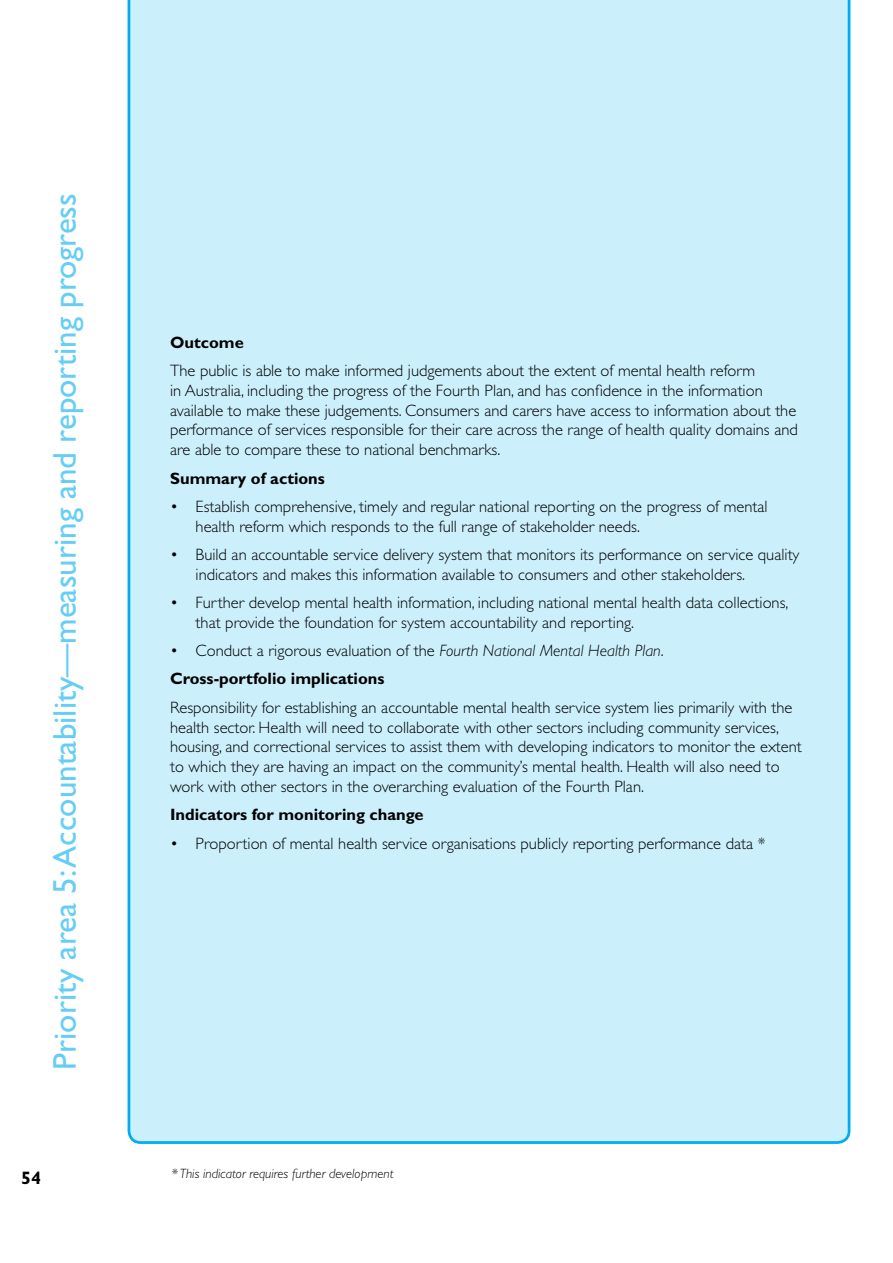
<style>
.page{position:relative;width:893px;height:1263px;background:#fff}
.page>*{position:absolute;margin:0;border:0;box-sizing:border-box;transform-origin:0 0}
.t1{font:33px "Gill Sans Std";color:#66cef6}
.t2{font:700 18px "Gill Sans Std";color:#000}
.t3{font:300 16.5px/19.8px "Gill Sans Std";color:#000}
.t4{font:700 16.5px "Gill Sans Std";color:#000}
.t5{font:italic 300 13.5px "Gill Sans Std";color:#000}
.s1{font-style:italic}
.s2{font-weight:700}
</style>
<div class="page">
<div style="left:128px;top:0;width:722px;height:1144px;background:#cceffc"></div>
<h1 class="t1" style="left:46px;top:1070px;width:878px;rotate:-90deg">Priority area 5: Accountability—measuring and reporting progress</h1>
<p class="t2" style="left:21px;top:1167px;width:21px">54</p>
<p class="t4" style="left:170px;top:332px;width:75px">Outcome</p>
<p class="t3" style="left:170px;top:361px;width:629px">The public is able to make informed judgements about the extent of mental health reform<br>in Australia, including the progress of the Fourth Plan, and has confidence in the information available to make these judgements. Consumers and carers have access to information about the performance of services responsible for their care across the range of health quality domains and are able to compare these to national benchmarks.</p>
<p class="t4" style="left:170px;top:468px;width:156px">Summary of actions</p>
<p class="t3" style="left:196px;top:497px;width:574px;text-indent:-26px">• Establish comprehensive, timely and regular national reporting on the progress of mental health reform which responds to the full range of stakeholder needs.</p>
<p class="t3" style="left:196px;top:545px;width:605px;text-indent:-26px">• Build an accountable service delivery system that monitors its performance on service quality indicators and makes this information available to consumers and other stakeholders.</p>
<p class="t3" style="left:196px;top:593px;width:594px;text-indent:-26px">• Further develop mental health information, including national mental health data collections, that provide the foundation for system accountability and reporting.</p>
<p class="t3" style="left:170px;top:637px;width:495px;line-height:28.3px">• Conduct a rigorous evaluation of the <span class="s1">Fourth National Mental Health Plan</span>.<br><span class="s2">Cross-portfolio implications</span></p>
<p class="t3" style="left:170px;top:697px;width:633px">Responsibility for establishing an accountable mental health service system lies primarily with the health sector. Health will need to collaborate with other sectors including community services, housing, and correctional services to assist them with developing indicators to monitor the extent to which they are having an impact on the community’s mental health. Health will also need to work with other sectors in the overarching evaluation of the Fourth Plan.</p>
<p class="t4" style="left:170px;top:805px;width:255px">Indicators for monitoring change</p>
<p class="t3" style="left:170px;top:833px;width:597px">• Proportion of mental health service organisations publicly reporting performance data *</p>
<p class="t5" style="left:171px;top:1166px;width:223px">* This indicator requires further development</p>
</div>
